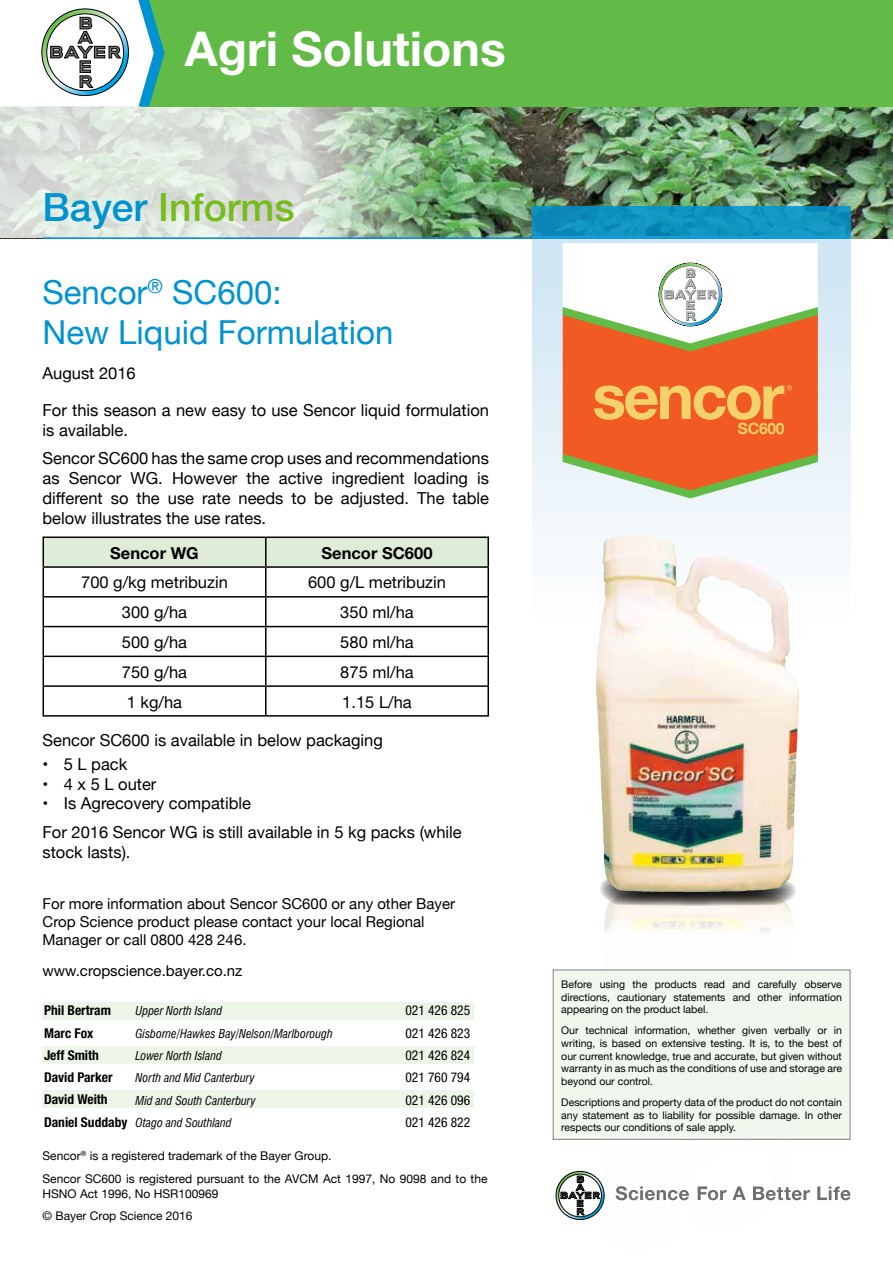
<style>
.page{position:relative;width:893px;height:1263px;background:#fff}
.page>*{position:absolute;margin:0;border:0;box-sizing:border-box;transform-origin:0 0}
.t1{font:700 48px "Helvetica Neue";color:#fff}
.t2{font:500 39px "Helvetica Neue";color:#77bc1f}
.t3{font:33px/39.6px "Helvetica Neue";color:#0093d0}
.t4{font:16.5px/19.8px "Helvetica Neue";color:#000}
.t5{font:16.5px "Helvetica Neue";color:#000}
.t6{font:700 16.5px "Helvetica Neue";color:#000}
.t7{font:700 15.6px "Helvetica Neue";letter-spacing:-.015em;color:#f3d26a}
.t8{font:15px/18px "Helvetica Neue";color:#000}
.t9{font:15px "Helvetica Neue";color:#000}
.t10{font:condensed 13.5px "Helvetica Neue LT Std";color:#000}
.t11{font:700 condensed 13.5px "Helvetica Neue";color:#000}
.t12{font:italic condensed 12px "Swiss 721 BT";color:#000}
.t13{font:12px/23px "Helvetica Neue";color:#000}
.t14{font:12px "Helvetica Neue";color:#000}
.t15{font:10.5px/12.6px "Helvetica Neue";color:#000;text-align:justify}
.s1{color:#0093d0}
.s2{font-family:"Helvetica Neue";font-weight:700;font-style:normal;font-size:13.5px}
</style>
<div class="page">
<img style="left:446px;top:106px;width:447px;height:132px">
<svg style="left:0;top:106px;width:446px;height:132px;background:#c8d7c8"></svg>
<div style="left:141px;top:0;width:752px;height:106px;background:#62bb46"></div>
<svg style="left:41px;top:0;width:123px;height:106px"></svg>
<div style="left:531px;top:236px;width:319px;height:382px;background:linear-gradient(to bottom,#cce4f3,#fefefe)"></div>
<div style="left:563px;top:351px;width:255px;height:103px;background:#f15a22"></div>
<svg style="left:563px;top:454px;width:255px;height:44px;background:#d5aa7f"></svg>
<svg style="left:594px;top:385px;width:198px;height:35px;background:#f19747"></svg>
<svg style="left:563px;top:243px;width:255px;height:108px"></svg>
<hr style="left:43px;top:237px;width:807px;height:2px;background:#0093d0">
<svg style="left:531px;top:206px;width:319px;height:32px;background:#0f92bf"></svg>
<img style="left:596px;top:534px;width:203px;height:667px">
<div style="left:43px;top:1002px;width:431px;height:18px;background:#edf5e8"></div>
<div style="left:43px;top:1046px;width:431px;height:18px;background:#edf5e8"></div>
<div style="left:43px;top:1090px;width:431px;height:18px;background:#edf5e8"></div>
<div style="left:553px;top:970px;width:297px;height:169px;background:#f1f7ee"></div>
<hr style="left:43px;top:536px;width:223px;height:2px;background:#000">
<hr style="left:266px;top:536px;width:223px;height:2px;background:#000">
<hr style="left:487px;top:538px;width:2px;height:28px;background:#000">
<hr style="left:266px;top:566px;width:223px;height:2px;background:#000">
<hr style="left:487px;top:568px;width:2px;height:28px;background:#000">
<hr style="left:266px;top:596px;width:223px;height:1px;background:#000">
<hr style="left:487px;top:597px;width:2px;height:29px;background:#000">
<hr style="left:266px;top:626px;width:223px;height:1px;background:#000">
<hr style="left:487px;top:627px;width:2px;height:29px;background:#000">
<hr style="left:266px;top:656px;width:223px;height:1px;background:#000">
<hr style="left:487px;top:657px;width:2px;height:28px;background:#000">
<hr style="left:266px;top:685px;width:223px;height:2px;background:#000">
<svg style="left:43px;top:537px;width:445px;height:178px"></svg>
<hr style="left:487px;top:687px;width:2px;height:28px;background:#000">
<hr style="left:43px;top:715px;width:223px;height:2px;background:#000">
<hr style="left:266px;top:715px;width:223px;height:2px;background:#000">
<svg style="left:600px;top:876px;width:196px;height:30px;background:#a89e8b"></svg>
<svg style="left:556px;top:1171px;width:48px;height:49px"></svg>
<svg style="left:616px;top:1186px;width:234px;height:14px"></svg>
<h1 class="t1" style="left:185px;top:19px;width:322px">Agri Solutions</h1>
<h2 class="t2" style="left:43px;top:184px;width:254px"><span class="s1">Bayer</span> Informs</h2>
<h3 class="t3" style="left:43px;top:275px;width:352px">Sencor<sup>®</sup> SC600:<br>New Liquid Formulation</h3>
<h3 class="t4" style="left:43px;top:364px;width:95px">August 2016</h3>
<h3 class="t4" style="left:43px;top:401px;width:448px">For this season a new easy to use Sencor liquid formulation is available.</h3>
<h3 class="t4" style="left:43px;top:449px;width:448px;text-align:justify">Sencor SC600 has the same crop uses and recommendations as Sencor WG. However the active ingredient loading is different so the use rate needs to be adjusted. The table below illustrates the use rates.</h3>
<h3 class="t6" style="left:110px;top:542px;width:90px">Sencor WG</h3>
<h3 class="t6" style="left:321px;top:542px;width:112px">Sencor SC600</h3>
<h3 class="t5" style="left:81px;top:573px;width:148px">700 g/kg metribuzin</h3>
<h3 class="t5" style="left:308px;top:573px;width:139px">600 g/L metribuzin</h3>
<h3 class="t5" style="left:122px;top:602px;width:67px">300 g/ha</h3>
<h3 class="t5" style="left:340px;top:602px;width:75px">350 ml/ha</h3>
<h3 class="t5" style="left:122px;top:632px;width:67px">500 g/ha</h3>
<h3 class="t5" style="left:340px;top:632px;width:75px">580 ml/ha</h3>
<h3 class="t5" style="left:122px;top:662px;width:67px">750 g/ha</h3>
<h3 class="t5" style="left:340px;top:662px;width:75px">875 ml/ha</h3>
<h3 class="t5" style="left:127px;top:692px;width:57px">1 kg/ha</h3>
<h3 class="t5" style="left:342px;top:692px;width:71px">1.15 L/ha</h3>
<h3 class="t4" style="left:43px;top:731px;width:342px">Sencor SC600 is available in below packaging</h3>
<h3 class="t4" style="left:43px;top:755px;width:86px">• 5 L pack</h3>
<h3 class="t4" style="left:43px;top:775px;width:115px">• 4 x 5 L outer</h3>
<h3 class="t4" style="left:43px;top:790px;width:421px;line-height:28.3px">• Is Agrecovery compatible<br>For 2016 Sencor WG is still available in 5 kg packs (while</h3>
<h3 class="t4" style="left:43px;top:843px;width:90px">stock lasts).</h3>
<h3 class="t8" style="left:43px;top:896px;width:414px">For more information about Sencor SC600 or any other Bayer<br>Crop Science product please contact your local Regional<br>Manager or call 0800 428 246.</h3>
<h3 class="t9" style="left:43px;top:962px;width:201px">www.cropscience.bayer.co.nz</h3>
<p class="t11" style="left:44px;top:1002px;width:68px">Phil Bertram</p>
<p class="t12" style="left:136px;top:1004px;width:88px">Upper North Island</p>
<p class="t10" style="left:405px;top:1003px;width:66px">021 426 825</p>
<p class="t11" style="left:44px;top:1025px;width:51px">Marc Fox</p>
<p class="t12" style="left:136px;top:1026px;width:199px">Gisborne/Hawkes Bay/Nelson/Marlborough</p>
<p class="t10" style="left:405px;top:1025px;width:66px">021 426 823</p>
<p class="t11" style="left:44px;top:1047px;width:56px">Jeff Smith</p>
<p class="t12" style="left:136px;top:1048px;width:88px">Lower North Island</p>
<p class="t10" style="left:405px;top:1047px;width:66px">021 426 824</p>
<p class="t11" style="left:44px;top:1069px;width:70px">David Parker</p>
<p class="t12" style="left:136px;top:1071px;width:121px">North and Mid Canterbury</p>
<p class="t10" style="left:405px;top:1070px;width:66px">021 760 794</p>
<p class="t11" style="left:44px;top:1091px;width:65px">David Weith</p>
<p class="t12" style="left:136px;top:1093px;width:122px">Mid and South Canterbury</p>
<p class="t10" style="left:405px;top:1092px;width:66px">021 426 096</p>
<p class="t12" style="left:44px;top:1115px;width:189px"><span class="s2">Daniel Suddaby</span> Otago and Southland</p>
<p class="t10" style="left:405px;top:1114px;width:66px">021 426 822</p>
<p class="t13" style="left:43px;top:1145px;width:446px">Sencor<sup>®</sup> is a registered trademark of the Bayer Group.<br>Sencor SC600 is registered pursuant to the AVCM Act 1997, No 9098 and to the</p>
<p class="t13" style="left:43px;top:1182px;width:177px">HSNO Act 1996, No HSR100969</p>
<p class="t14" style="left:43px;top:1209px;width:152px">© Bayer Crop Science 2016</p>
<h3 class="t7" style="left:738px;top:416px;width:48px">SC600</h3>
<p class="t15" style="left:561px;top:979px;width:282px">Before using the products read and carefully observe directions, cautionary statements and other information appearing on the product label.</p>
<p class="t15" style="left:561px;top:1025px;width:282px">Our technical information, whether given verbally or in writing, is based on extensive testing. It is, to the best of our current knowledge, true and accurate, but given without warranty in as much as the conditions of use and storage are beyond our control.</p>
<p class="t15" style="left:561px;top:1096px;width:282px">Descriptions and property data of the product do not contain any statement as to liability for possible damage. In other respects our conditions of sale apply.</p>
</div>
